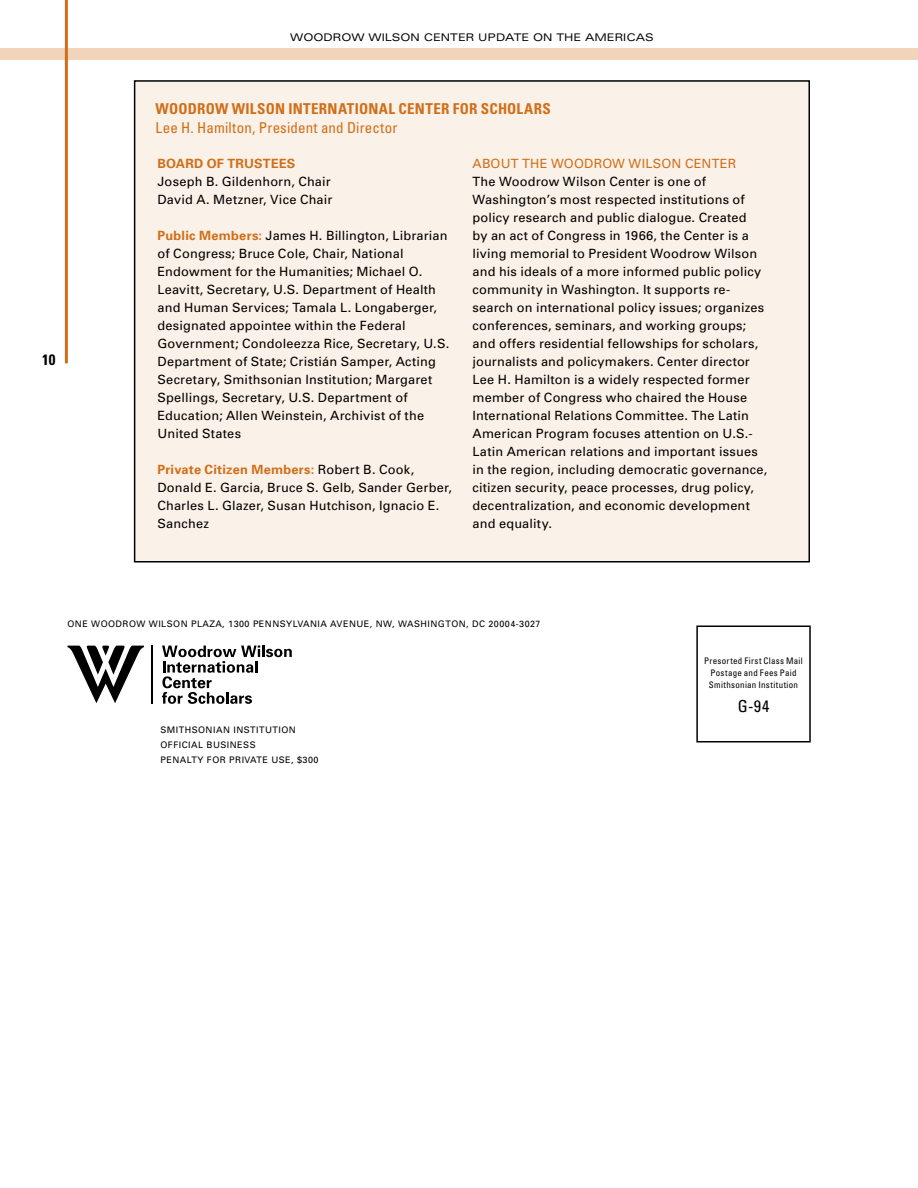
<style>
.page{position:relative;width:918px;height:1188px;background:#fff}
.page>*{position:absolute;margin:0;border:0;box-sizing:border-box;transform-origin:0 0}
.t1{font:condensed 16.5px "Univers";color:#000}
.t2{font:700 condensed 15px "Univers";letter-spacing:.015em;color:#d06f1a}
.t3{font:condensed 15px "Univers";letter-spacing:.01em;color:#d06f1a}
.t4{font:700 condensed 15px "Univers";color:#000}
.t5{font:12.75px/18px "Univers";letter-spacing:.015em;color:#000}
.t6{font:12.75px "Univers";letter-spacing:.025em;color:#d06f1a}
.t7{font:700 12.75px "Univers";letter-spacing:.015em;color:#d06f1a}
.t8{font:expanded 10.5px "Univers";color:#000}
.t9{font:9px "Univers";letter-spacing:.05em;color:#000}
.t10{font:condensed 9px/12px "Univers";letter-spacing:.04em;color:#000;text-align:center}
.s1{font-weight:700;color:#d06f1a}
</style>
<div class="page">
<div style="left:0;top:48px;width:918px;height:12px;background:#f1d4ba"></div>
<hr style="left:65px;top:0;width:3px;height:363px;background:#d06f1a">
<div style="left:135px;top:81px;width:674px;height:481px;background:#faf1e8"></div>
<div style="left:134px;top:80px;width:676px;height:482px;border:2px solid #000"></div>
<svg style="left:162px;top:646px;width:130px;height:58px"></svg>
<hr style="left:152px;top:646px;width:1px;height:58px;background:#000">
<svg style="left:68px;top:646px;width:76px;height:57px"></svg>
<div style="left:696px;top:626px;width:115px;height:116px;border:2px solid #000"></div>
<p class="t4" style="left:42px;top:350px;width:15px">10</p>
<p class="t8" style="left:290px;top:32px;width:365px">WOODROW WILSON CENTER UPDATE ON THE AMERICAS</p>
<p class="t2" style="left:156px;top:100px;width:53px">WOODROW</p>
<p class="t2" style="left:232px;top:100px;width:71px">WILSON INTERNATIONAL</p>
<p class="t2" style="left:399px;top:100px;width:18px">CENTER</p>
<p class="t2" style="left:453px;top:100px;width:64px">FOR SCHOLAR</p>
<p class="t2" style="left:542px;top:100px;width:10px">S</p>
<p class="t3" style="left:156px;top:118px;width:243px">Lee H . Hamilton, President and Director</p>
<p class="t7" style="left:158px;top:155px;width:139px">BOARD OF TRUSTEES</p>
<p class="t5" style="left:158px;top:172px;width:176px">Joseph B. Gildenhorn, Chair<br>David A. Metzner, Vice Chair</p>
<p class="t5" style="left:158px;top:226px;width:293px"><span class="s1">Public Members:</span> James H. Billington, Librarian of Congress; Bruce Cole, Chair, National Endowment for the Humanities; Michael O.<br>Leavitt, Secretary, U.S. Department of Health and Human Services; Tamala L. Longaberger, designated appointee within the Federal Government; Condoleezza Rice, Secretary, U.S.<br>Department of State; Cristián Samper, Acting Secretary, Smithsonian Institution; Margaret Spellings, Secretary, U.S. Department of Education; Allen Weinstein, Archivist of the United States</p>
<p class="t5" style="left:158px;top:460px;width:296px"><span class="s1">Private Citizen Members:</span> Robert B. Cook, Donald E. Garcia, Bruce S. Gelb, Sander Gerber, Charles L. Glazer, Susan Hutchison, Ignacio E.<br>Sanchez</p>
<p class="t6" style="left:473px;top:155px;width:20px">About</p>
<p class="t6" style="left:522px;top:155px;width:10px">the</p>
<p class="t6" style="left:551px;top:155px;width:24px">Woodrow</p>
<p class="t6" style="left:629px;top:155px;width:22px">Wilson</p>
<p class="t6" style="left:685px;top:155px;width:18px">Center</p>
<p class="t5" style="left:473px;top:172px;width:296px">The Woodrow Wilson Center is one of Washington’s most respected institutions of policy research and public dialogue. Created<br>by an act of Congress in 1966, the Center is a living memorial to President Woodrow Wilson and his ideals of a more informed public policy community in Washington. It supports re&shy;search on international policy issues; organizes conferences, seminars, and working groups; and offers residential fellowships for scholars, journalists and policymakers. Center director Lee H. Hamilton is a widely respected former member of Congress who chaired the House International Relations Committee. The Latin American Program focuses attention on U.S.- Latin American relations and important issues in the region, including democratic governance, citizen security, peace processes, drug policy, decentralization, and economic development and equality.</p>
<p class="t9" style="left:68px;top:618px;width:42px">One Woodrow</p>
<p class="t9" style="left:149px;top:618px;width:16px">Wilson</p>
<p class="t9" style="left:191px;top:618px;width:76px">Plaza, 1300 Penns</p>
<p class="t9" style="left:286px;top:618px;width:13px">ylvania</p>
<p class="t9" style="left:330px;top:618px;width:14px">Avenue</p>
<p class="t9" style="left:370px;top:618px;width:45px">, NW, Washington</p>
<p class="t9" style="left:466px;top:618px;width:76px">, DC 20004-3027</p>
<p class="t9" style="left:160px;top:724px;width:23px">Smithsonian</p>
<p class="t9" style="left:233px;top:724px;width:10px">Institution</p>
<p class="t9" style="left:160px;top:739px;width:14px">Official</p>
<p class="t9" style="left:207px;top:739px;width:14px">Business</p>
<p class="t9" style="left:160px;top:754px;width:13px">Penalt</p>
<p class="t9" style="left:198px;top:754px;width:17px">y for</p>
<p class="t9" style="left:229px;top:754px;width:13px">Private</p>
<p class="t9" style="left:271px;top:754px;width:7px">use</p>
<p class="t9" style="left:291px;top:754px;width:29px">, $300</p>
<p class="t10" style="left:704px;top:654px;width:100px">Presorted First Class M ail<br>Postage and Fees Paid<br>Smithsonian I nstitution</p>
<p class="t1" style="left:738px;top:695px;width:33px">G-94</p>
</div>
